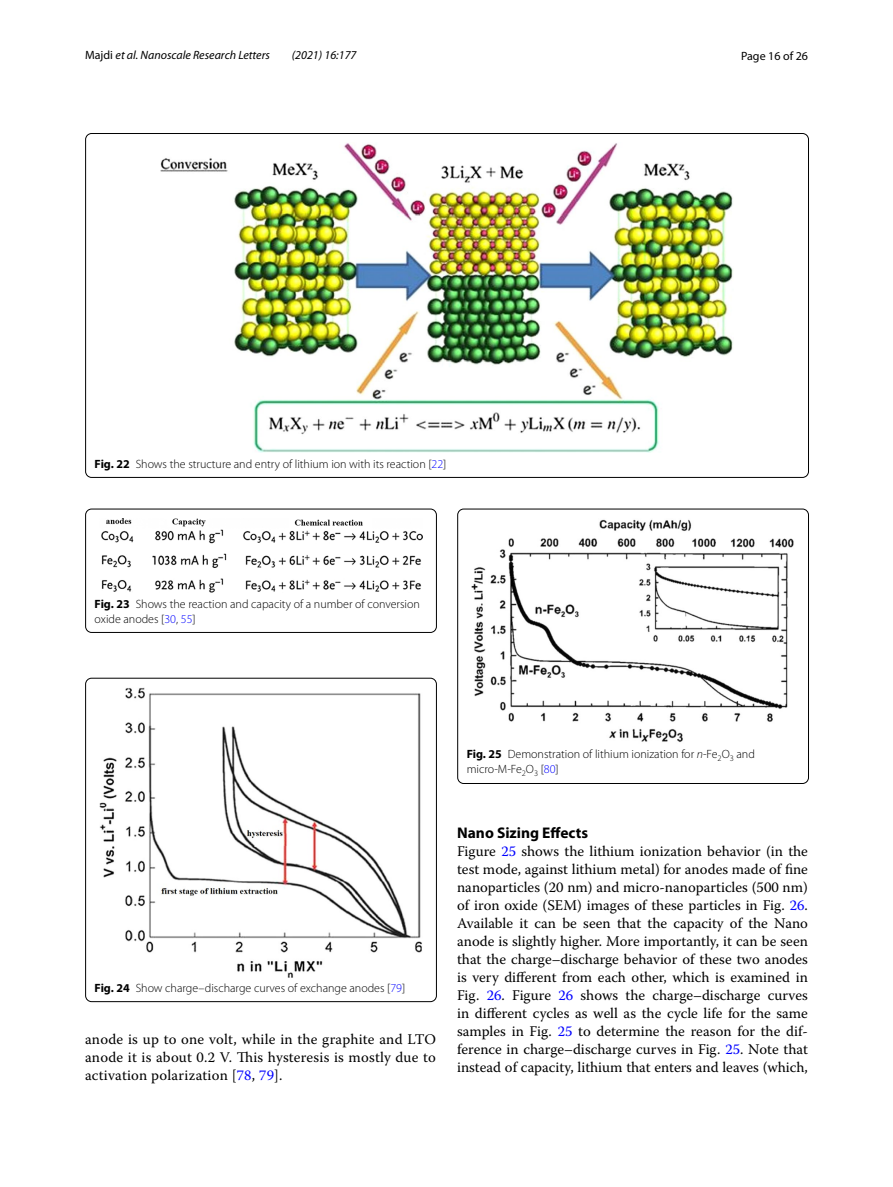
<style>
.page{position:relative;width:893px;height:1187px;background:#fff}
.page>*{position:absolute;margin:0;border:0;box-sizing:border-box;transform-origin:0 0}
.t1{font:700 15.45px "Myriad Pro";color:#000}
.t2{font:14.7px/18px "Warnock Pro";letter-spacing:.005em;color:#000;text-align:justify}
.t3{font:300 12px/15px "Myriad Pro";color:#000}
.t4{font:italic 12px "Myriad Pro";color:#000}
.t5{font:12px "Myriad Pro";color:#000}
.s1{font-style:normal}
.s2{font-weight:700}
.s3{color:#00f}
.s4{font-style:italic}
</style>
<div class="page">
<img style="left:161px;top:143px;width:572px;height:309px">
<img style="left:101px;top:518px;width:322px;height:74px">
<div style="left:85px;top:509px;width:352px;height:123px;border:1px solid #000;border-radius:6px"></div>
<img style="left:100px;top:687px;width:322px;height:290px">
<div style="left:85px;top:678px;width:352px;height:323px;border:1px solid #000;border-radius:6px"></div>
<img style="left:471px;top:519px;width:323px;height:223px">
<div style="left:457px;top:509px;width:352px;height:274px;border:1px solid #000;border-radius:6px"></div>
<p class="t4" style="left:85px;top:48px;width:186px"><span class="s1">Majdi</span> et al. Nanoscale Research Letters</p>
<p class="t4" style="left:292px;top:48px;width:66px">(2021) 16:177</p>
<p class="t5" style="left:741px;top:48px;width:68px">Page 16 of 26</p>
<p class="t3" style="left:95px;top:456px;width:353px"><span class="s2">Fig. 22</span> Shows the structure and entry of lithium ion with its reaction [<span class="s3">22</span>]</p>
<p class="t3" style="left:95px;top:596px;width:327px"><span class="s2">Fig. 23</span> Shows the reaction and capacity of a number of conversion oxide anodes [<span class="s3">30</span>, <span class="s3">55</span>]</p>
<p class="t3" style="left:95px;top:980px;width:312px"><span class="s2">Fig. 24</span> Show charge–discharge curves of exchange anodes [<span class="s3">79</span>]</p>
<p class="t2" style="left:85px;top:1030px;width:352px">anode is up to one volt, while in the graphite and LTO anode it is about 0.2 V. This hysteresis is mostly due to activation polarization [<span class="s3">78</span>, <span class="s3">79</span>].</p>
<p class="t3" style="left:467px;top:746px;width:290px"><span class="s2">Fig. 25</span> Demonstration of lithium ionization for <span class="s4">n</span>-Fe<sub>2</sub>O<sub>3</sub> and micro-M-Fe<sub>2</sub>O<sub>3</sub> [<span class="s3">80</span>]</p>
<p class="t1" style="left:457px;top:822px;width:132px">Nano Sizing Effects</p>
<p class="t2" style="left:457px;top:842px;width:352px">Figure <span class="s3">25</span> shows the lithium ionization behavior (in the test mode, against lithium metal) for anodes made of fine nanoparticles (20 nm) and micro-nanoparticles (500 nm) of iron oxide (SEM) images of these particles in Fig. <span class="s3">26</span>.<br>Available it can be seen that the capacity of the Nano anode is slightly higher. More importantly, it can be seen that the charge–discharge behavior of these two anodes is very different from each other, which is examined in Fig. <span class="s3">26</span>. Figure <span class="s3">26</span> shows the charge–discharge curves in different cycles as well as the cycle life for the same samples in Fig. <span class="s3">25</span> to determine the reason for the dif&shy;ference in charge–discharge curves in Fig. <span class="s3">25</span>. Note that instead of capacity, lithium that enters and leaves (which,</p>
</div>
